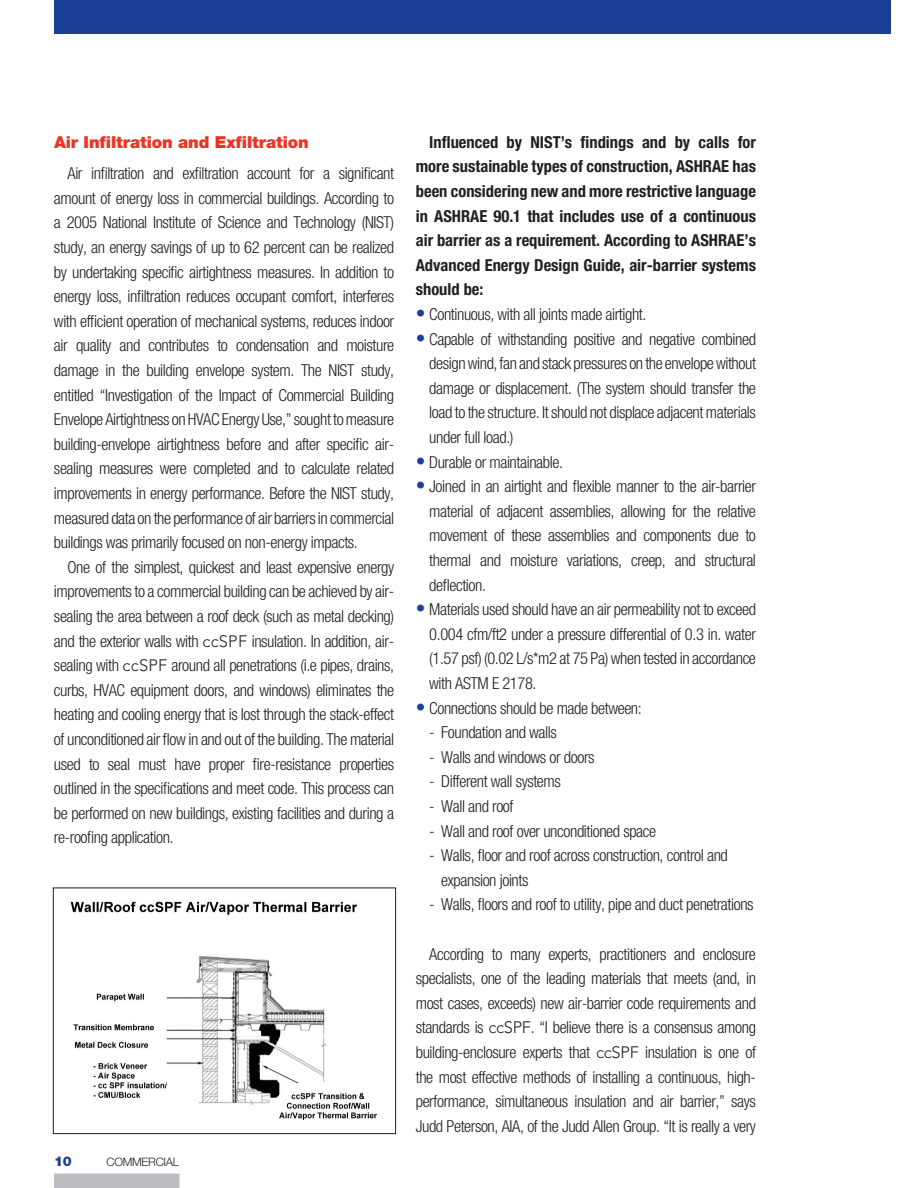
<style>
.page{position:relative;width:918px;height:1188px;background:#fff}
.page>*{position:absolute;margin:0;border:0;box-sizing:border-box;transform-origin:0 0}
.t1{font:300 condensed 19.5px/24.6px "Helvetica Neue";color:#1b3f94}
.t2{font:300 condensed 16.5px/24.6px "Helvetica Neue";letter-spacing:-.025em;color:#231f20;text-align:justify}
.t3{font:700 condensed 16.5px/24.6px "Helvetica Neue";color:#231f20;text-align:justify}
.t4{font:900 16.5px "Helvetica Neue";letter-spacing:-.005em;color:#ee3224}
.t5{font:900 13.5px "Helvetica Neue";color:#1b3f94}
.t6{font:300 11.7px "Helvetica Neue";letter-spacing:-.025em;color:#231f20}
.s1{font-family:"Avenir";font-stretch:normal}
</style>
<div class="page">
<div style="left:54px;top:1174px;width:125px;height:14px;background:#bbbdc0"></div>
<div style="left:54px;top:0;width:837px;height:34px;background:#1b3f94"></div>
<img style="left:70px;top:901px;width:307px;height:219px">
<div style="left:53px;top:888px;width:343px;height:246px;border:1px solid #231f20"></div>
<p class="t4" style="left:54px;top:136px;width:256px">Air Infiltration and Exfiltration</p>
<p class="t2" style="left:54px;top:162px;width:342px;text-indent:14px">Air infiltration and exfiltration account for a significant amount of energy loss in commercial buildings. According to a 2005 National Institute of Science and Technology (NIST) study, an energy savings of up to 62 percent can be realized by undertaking specific airtightness measures. In addition to energy loss, infiltration reduces occupant comfort, interferes with efficient operation of mechanical systems, reduces indoor air quality and contributes to condensation and moisture damage in the building envelope system. The NIST study, entitled “Investigation of the Impact of Commercial Building Envelope Airtightness on HVAC Energy Use,” sought to measure building-envelope airtightness before and after specific air&shy;sealing measures were completed and to calculate related improvements in energy performance. Before the NIST study, measured data on the performance of air barriers in commercial buildings was primarily focused on non-energy impacts.</p>
<p class="t2" style="left:54px;top:556px;width:342px;text-indent:14px">One of the simplest, quickest and least expensive energy improvements to a commercial building can be achieved by air&shy;sealing the area between a roof deck (such as metal decking) and the exterior walls with <span class="s1">ccSPF</span> insulation. In addition, air&shy;sealing with <span class="s1">ccSPF</span> around all penetrations (i.e pipes, drains, curbs, HVAC equipment doors, and windows) eliminates the heating and cooling energy that is lost through the stack-effect of unconditioned air flow in and out of the building. The material used to seal must have proper fire-resistance properties outlined in the specifications and meet code. This process can be performed on new buildings, existing facilities and during a re-roofing application.</p>
<p class="t5" style="left:54px;top:1156px;width:19px">10</p>
<p class="t6" style="left:107px;top:1157px;width:74px">COMMERCIAL</p>
<p class="t3" style="left:416px;top:131px;width:342px;text-indent:14px">Influenced by NIST’s findings and by calls for more sustainable types of construction, ASHRAE has been considering new and more restrictive language in ASHRAE 90.1 that includes use of a continuous air barrier as a requirement. According to ASHRAE’s Advanced Energy Design Guide, air-barrier systems should be:</p>
<p class="t2" style="left:429px;top:303px;width:328px;text-align:left">Continuous, with all joints made airtight.<br>Capable of withstanding positive and negative combined design wind, fan and stack pressures on the envelope without damage or displacement. (The system should transfer the load to the structure. It should not displace adjacent materials under full load.)<br>Durable or maintainable.<br>Joined in an airtight and flexible manner to the air-barrier material of adjacent assemblies, allowing for the relative movement of these assemblies and components due to thermal and moisture variations, creep, and structural deflection.<br>Materials used should have an air permeability not to exceed 0.004 cfm/ft2 under a pressure differential of 0.3 in. water (1.57 psf) (0.02 L/s*m2 at 75 Pa) when tested in accordance with ASTM E 2178.<br>Connections should be made between:</p>
<p class="t2" style="left:429px;top:721px;width:129px">- Foundation and walls</p>
<p class="t2" style="left:429px;top:746px;width:167px">- Walls and windows or doors</p>
<p class="t2" style="left:429px;top:771px;width:133px">- Different wall systems</p>
<p class="t2" style="left:429px;top:795px;width:86px">- Wall and roof</p>
<p class="t2" style="left:429px;top:820px;width:228px">- Wall and roof over unconditioned space</p>
<p class="t2" style="left:441px;top:844px;width:288px;text-indent:-12px">- Walls, floor and roof across construction, control and expansion joints</p>
<p class="t2" style="left:429px;top:894px;width:326px">- Walls, floors and roof to utility, pipe and duct penetrations</p>
<p class="t2" style="left:416px;top:943px;width:342px;text-indent:14px">According to many experts, practitioners and enclosure specialists, one of the leading materials that meets (and, in most cases, exceeds) new air-barrier code requirements and standards is <span class="s1">ccSPF</span>. “I believe there is a consensus among building-enclosure experts that <span class="s1">ccSPF</span> insulation is one of the most effective methods of installing a continuous, high&shy;performance, simultaneous insulation and air barrier,” says Judd Peterson, AIA, of the Judd Allen Group. “It is really a very</p>
<p class="t1" style="left:416px;top:302px;width:11px">• •</p>
<p class="t1" style="left:416px;top:450px;width:11px">• •</p>
<p class="t1" style="left:416px;top:598px;width:11px">•</p>
<p class="t1" style="left:416px;top:696px;width:11px">•</p>
</div>
